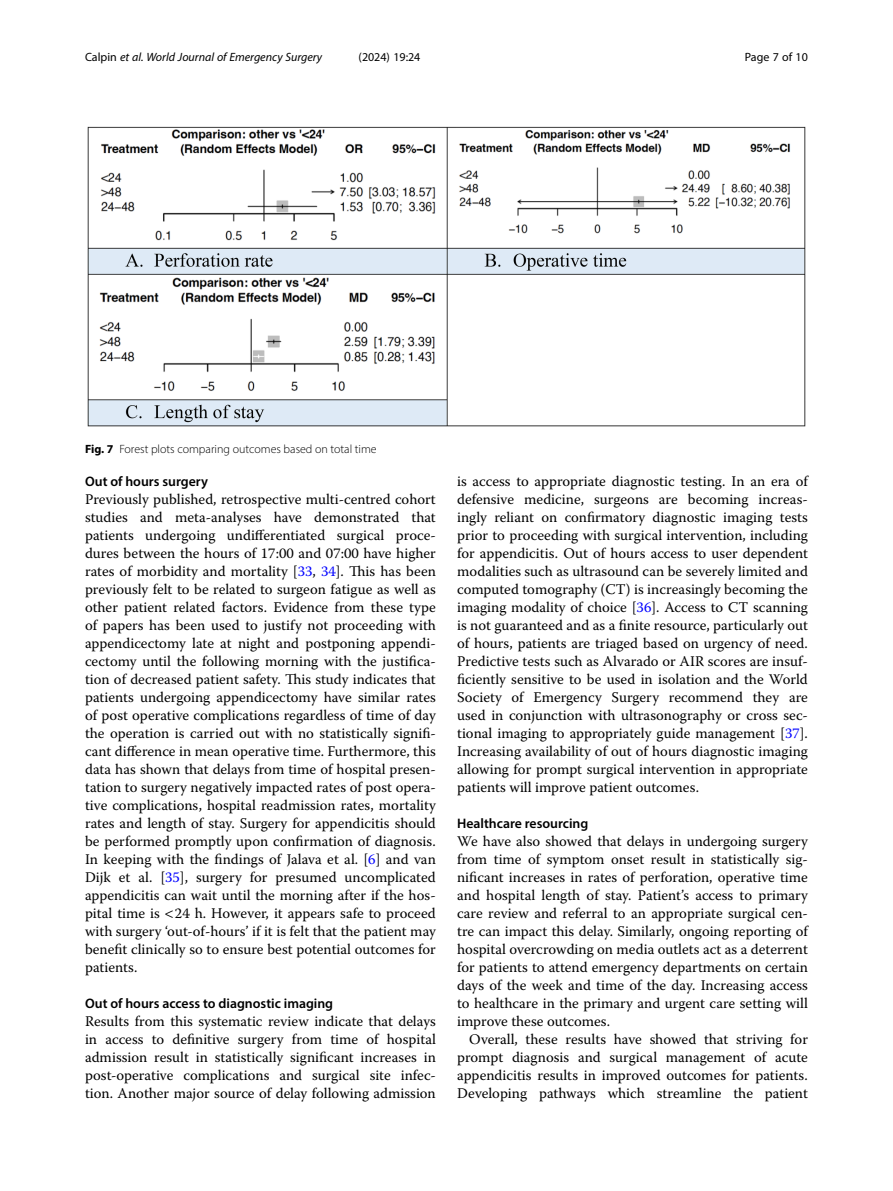
<style>
.page{position:relative;width:893px;height:1191px;background:#fff}
.page>*{position:absolute;margin:0;border:0;box-sizing:border-box;transform-origin:0 0}
.Body_Text{font:14.7px/18px "Warnock Pro";color:#000;text-align:justify}
.Body_Text_Indent{font:14.7px/18px "Warnock Pro";color:#000;text-align:justify}
.Head_2{font:600 13.8px "Myriad Pro";color:#000}
.Figure_Caption{font:300 12px "Myriad Pro";color:#000}
.t1{font:italic 12px "Myriad Pro";color:#000}
.t2{font:12px "Myriad Pro";color:#000}
.s1{font-style:normal}
.s2{font-weight:700}
.s3{color:#00f}
</style>
<div class="page">
<img style="left:87px;top:126px;width:719px;height:300px">
<p class="t1" style="left:85px;top:50px;width:239px"><span class="s1">Calpin</span> et al. World Journal of Emergency Surgery</p>
<p class="t2" style="left:359px;top:50px;width:63px">(2024) 19:24</p>
<p class="t2" style="left:745px;top:50px;width:65px">Page 7 of 10</p>
<p class="Figure_Caption" style="left:85px;top:442px;width:293px"><span class="s2">Fig. 7</span> Forest plots comparing outcomes based on total time</p>
<p class="Head_2" style="left:85px;top:473px;width:124px">Out of hours surgery</p>
<p class="Body_Text" style="left:85px;top:490px;width:352px">Previously published, retrospective multi-centred cohort studies and meta-analyses have demonstrated that patients undergoing undifferentiated surgical proce&shy;dures between the hours of 17:00 and 07:00 have higher rates of morbidity and mortality [<span class="s3">33</span>, <span class="s3">34</span>]. This has been previously felt to be related to surgeon fatigue as well as other patient related factors. Evidence from these type of papers has been used to justify not proceeding with appendicectomy late at night and postponing appendi&shy;cectomy until the following morning with the justifica&shy;tion of decreased patient safety. This study indicates that patients undergoing appendicectomy have similar rates of post operative complications regardless of time of day the operation is carried out with no statistically signifi&shy;cant difference in mean operative time. Furthermore, this data has shown that delays from time of hospital presen&shy;tation to surgery negatively impacted rates of post opera&shy;tive complications, hospital readmission rates, mortality rates and length of stay. Surgery for appendicitis should be performed promptly upon confirmation of diagnosis.<br>In keeping with the findings of Jalava et al. [<span class="s3">6</span>] and van Dijk et al. [<span class="s3">35</span>], surgery for presumed uncomplicated appendicitis can wait until the morning after if the hos&shy;pital time is 24 h. However, it appears safe to proceed with surgery ‘out-of-hours’ if it is felt that the patient may benefit clinically so to ensure best potential outcomes for patients.</p>
<p class="Head_2" style="left:85px;top:995px;width:250px">Out of hours access to diagnostic imaging</p>
<p class="Body_Text" style="left:85px;top:1012px;width:352px">Results from this systematic review indicate that delays in access to definitive surgery from time of hospital admission result in statistically significant increases in post-operative complications and surgical site infec&shy;tion. Another major source of delay following admission</p>
<p class="Body_Text" style="left:457px;top:472px;width:352px">is access to appropriate diagnostic testing. In an era of defensive medicine, surgeons are becoming increas&shy;ingly reliant on confirmatory diagnostic imaging tests prior to proceeding with surgical intervention, including for appendicitis. Out of hours access to user dependent modalities such as ultrasound can be severely limited and computed tomography (CT) is increasingly becoming the imaging modality of choice [<span class="s3">36</span>]. Access to CT scanning is not guaranteed and as a finite resource, particularly out of hours, patients are triaged based on urgency of need.<br>Predictive tests such as Alvarado or AIR scores are insuf&shy;ficiently sensitive to be used in isolation and the World Society of Emergency Surgery recommend they are used in conjunction with ultrasonography or cross sec&shy;tional imaging to appropriately guide management [<span class="s3">37</span>].<br>Increasing availability of out of hours diagnostic imaging allowing for prompt surgical intervention in appropriate patients will improve patient outcomes.</p>
<p class="Head_2" style="left:457px;top:815px;width:133px">Healthcare resourcing</p>
<p class="Body_Text" style="left:457px;top:832px;width:352px">We have also showed that delays in undergoing surgery from time of symptom onset result in statistically sig&shy;nificant increases in rates of perforation, operative time and hospital length of stay. Patient’s access to primary care review and referral to an appropriate surgical cen&shy;tre can impact this delay. Similarly, ongoing reporting of hospital overcrowding on media outlets act as a deterrent for patients to attend emergency departments on certain days of the week and time of the day. Increasing access to healthcare in the primary and urgent care setting will improve these outcomes.</p>
<p class="Body_Text_Indent" style="left:457px;top:1030px;width:352px;text-indent:12px">Overall, these results have showed that striving for prompt diagnosis and surgical management of acute appendicitis results in improved outcomes for patients.<br>Developing pathways which streamline the patient</p>
</div>
